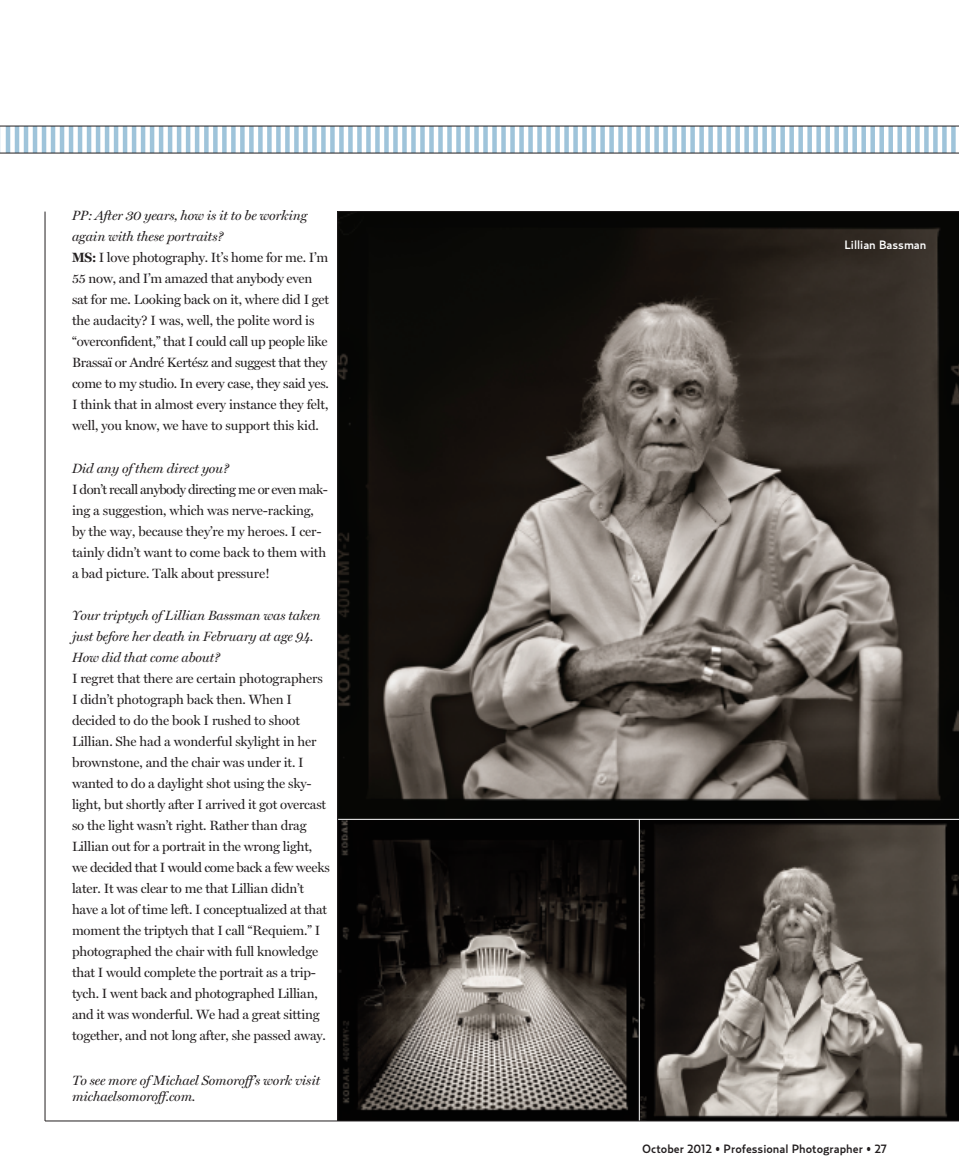
<style>
.page{position:relative;width:959px;height:1175px;background:#fff}
.page>*{position:absolute;margin:0;border:0;box-sizing:border-box;transform-origin:0 0}
.t1{font:13.5px/21px "Miller Display";letter-spacing:-.015em;color:#231f20}
.t2{font:italic 13.5px/21px "Miller Display";letter-spacing:-.01em;color:#231f20}
.t3{font:500 12px "Relay";color:#231f20}
.t4{font:500 12px "Relay";color:#fff}
.s1{font-style:italic}
.s2{font-weight:700}
</style>
<div class="page">
<svg style="left:0;top:127px;width:1px;height:26px"></svg>
<hr style="left:6px;top:126px;width:4px;height:27px;background:#9fc4da">
<hr style="left:15px;top:126px;width:4px;height:27px;background:#9fc4da">
<hr style="left:24px;top:126px;width:4px;height:27px;background:#9fc4da">
<hr style="left:33px;top:126px;width:4px;height:27px;background:#9fc4da">
<hr style="left:42px;top:126px;width:4px;height:27px;background:#9fc4da">
<hr style="left:51px;top:126px;width:4px;height:27px;background:#9fc4da">
<hr style="left:60px;top:126px;width:4px;height:27px;background:#9fc4da">
<hr style="left:69px;top:126px;width:4px;height:27px;background:#9fc4da">
<hr style="left:78px;top:126px;width:4px;height:27px;background:#9fc4da">
<hr style="left:87px;top:126px;width:4px;height:27px;background:#9fc4da">
<hr style="left:96px;top:126px;width:4px;height:27px;background:#9fc4da">
<hr style="left:105px;top:126px;width:4px;height:27px;background:#9fc4da">
<hr style="left:114px;top:126px;width:4px;height:27px;background:#9fc4da">
<hr style="left:123px;top:126px;width:4px;height:27px;background:#9fc4da">
<hr style="left:132px;top:126px;width:4px;height:27px;background:#9fc4da">
<hr style="left:141px;top:126px;width:4px;height:27px;background:#9fc4da">
<hr style="left:150px;top:126px;width:4px;height:27px;background:#9fc4da">
<hr style="left:159px;top:126px;width:4px;height:27px;background:#9fc4da">
<hr style="left:168px;top:126px;width:4px;height:27px;background:#9fc4da">
<hr style="left:177px;top:126px;width:4px;height:27px;background:#9fc4da">
<hr style="left:186px;top:126px;width:4px;height:27px;background:#9fc4da">
<hr style="left:195px;top:126px;width:4px;height:27px;background:#9fc4da">
<div style="left:204px;top:126px;width:5px;height:27px;background:#9fc4da"></div>
<div style="left:213px;top:126px;width:5px;height:27px;background:#9fc4da"></div>
<div style="left:222px;top:126px;width:5px;height:27px;background:#9fc4da"></div>
<div style="left:231px;top:126px;width:5px;height:27px;background:#9fc4da"></div>
<div style="left:240px;top:126px;width:5px;height:27px;background:#9fc4da"></div>
<div style="left:249px;top:126px;width:5px;height:27px;background:#9fc4da"></div>
<div style="left:258px;top:126px;width:5px;height:27px;background:#9fc4da"></div>
<div style="left:267px;top:126px;width:5px;height:27px;background:#9fc4da"></div>
<div style="left:276px;top:126px;width:5px;height:27px;background:#9fc4da"></div>
<div style="left:285px;top:126px;width:5px;height:27px;background:#9fc4da"></div>
<div style="left:294px;top:126px;width:5px;height:27px;background:#9fc4da"></div>
<div style="left:303px;top:126px;width:5px;height:27px;background:#9fc4da"></div>
<div style="left:312px;top:126px;width:5px;height:27px;background:#9fc4da"></div>
<div style="left:321px;top:126px;width:5px;height:27px;background:#9fc4da"></div>
<div style="left:330px;top:126px;width:5px;height:27px;background:#9fc4da"></div>
<div style="left:339px;top:126px;width:5px;height:27px;background:#9fc4da"></div>
<div style="left:348px;top:126px;width:5px;height:27px;background:#9fc4da"></div>
<div style="left:357px;top:126px;width:5px;height:27px;background:#9fc4da"></div>
<div style="left:366px;top:126px;width:5px;height:27px;background:#9fc4da"></div>
<div style="left:375px;top:126px;width:5px;height:27px;background:#9fc4da"></div>
<div style="left:384px;top:126px;width:5px;height:27px;background:#9fc4da"></div>
<div style="left:393px;top:126px;width:5px;height:27px;background:#9fc4da"></div>
<div style="left:402px;top:126px;width:5px;height:27px;background:#9fc4da"></div>
<div style="left:411px;top:126px;width:5px;height:27px;background:#9fc4da"></div>
<div style="left:420px;top:126px;width:5px;height:27px;background:#9fc4da"></div>
<div style="left:429px;top:126px;width:5px;height:27px;background:#9fc4da"></div>
<div style="left:438px;top:126px;width:5px;height:27px;background:#9fc4da"></div>
<div style="left:447px;top:126px;width:5px;height:27px;background:#9fc4da"></div>
<div style="left:456px;top:126px;width:5px;height:27px;background:#9fc4da"></div>
<div style="left:465px;top:126px;width:5px;height:27px;background:#9fc4da"></div>
<div style="left:474px;top:126px;width:5px;height:27px;background:#9fc4da"></div>
<div style="left:483px;top:126px;width:5px;height:27px;background:#9fc4da"></div>
<div style="left:492px;top:126px;width:5px;height:27px;background:#9fc4da"></div>
<div style="left:501px;top:126px;width:5px;height:27px;background:#9fc4da"></div>
<div style="left:510px;top:126px;width:5px;height:27px;background:#9fc4da"></div>
<div style="left:519px;top:126px;width:5px;height:27px;background:#9fc4da"></div>
<div style="left:528px;top:126px;width:5px;height:27px;background:#9fc4da"></div>
<div style="left:537px;top:126px;width:5px;height:27px;background:#9fc4da"></div>
<div style="left:546px;top:126px;width:5px;height:27px;background:#9fc4da"></div>
<div style="left:555px;top:126px;width:5px;height:27px;background:#9fc4da"></div>
<div style="left:564px;top:126px;width:5px;height:27px;background:#9fc4da"></div>
<div style="left:573px;top:126px;width:5px;height:27px;background:#9fc4da"></div>
<div style="left:582px;top:126px;width:5px;height:27px;background:#9fc4da"></div>
<div style="left:591px;top:126px;width:5px;height:27px;background:#9fc4da"></div>
<div style="left:600px;top:126px;width:5px;height:27px;background:#9fc4da"></div>
<div style="left:609px;top:126px;width:5px;height:27px;background:#9fc4da"></div>
<svg style="left:618px;top:127px;width:4px;height:26px"></svg>
<div style="left:627px;top:126px;width:5px;height:27px;background:#9fc4da"></div>
<svg style="left:636px;top:127px;width:4px;height:26px"></svg>
<div style="left:645px;top:126px;width:5px;height:27px;background:#9fc4da"></div>
<svg style="left:654px;top:127px;width:4px;height:26px"></svg>
<div style="left:663px;top:126px;width:5px;height:27px;background:#9fc4da"></div>
<svg style="left:672px;top:127px;width:4px;height:26px"></svg>
<div style="left:681px;top:126px;width:5px;height:27px;background:#9fc4da"></div>
<svg style="left:690px;top:127px;width:4px;height:26px"></svg>
<div style="left:699px;top:126px;width:5px;height:27px;background:#9fc4da"></div>
<svg style="left:708px;top:127px;width:4px;height:26px"></svg>
<div style="left:717px;top:126px;width:5px;height:27px;background:#9fc4da"></div>
<svg style="left:726px;top:127px;width:4px;height:26px"></svg>
<div style="left:735px;top:126px;width:5px;height:27px;background:#9fc4da"></div>
<svg style="left:744px;top:127px;width:4px;height:26px"></svg>
<div style="left:753px;top:126px;width:5px;height:27px;background:#9fc4da"></div>
<svg style="left:762px;top:127px;width:4px;height:26px"></svg>
<div style="left:771px;top:126px;width:5px;height:27px;background:#9fc4da"></div>
<svg style="left:780px;top:127px;width:4px;height:26px"></svg>
<div style="left:789px;top:126px;width:5px;height:27px;background:#9fc4da"></div>
<svg style="left:798px;top:127px;width:4px;height:26px"></svg>
<div style="left:807px;top:126px;width:5px;height:27px;background:#9fc4da"></div>
<svg style="left:816px;top:127px;width:4px;height:26px"></svg>
<div style="left:825px;top:126px;width:5px;height:27px;background:#9fc4da"></div>
<svg style="left:834px;top:127px;width:4px;height:26px"></svg>
<div style="left:843px;top:126px;width:5px;height:27px;background:#9fc4da"></div>
<svg style="left:852px;top:127px;width:4px;height:26px"></svg>
<div style="left:861px;top:126px;width:5px;height:27px;background:#9fc4da"></div>
<svg style="left:870px;top:127px;width:4px;height:26px"></svg>
<div style="left:879px;top:126px;width:5px;height:27px;background:#9fc4da"></div>
<svg style="left:888px;top:127px;width:4px;height:26px"></svg>
<div style="left:897px;top:126px;width:5px;height:27px;background:#9fc4da"></div>
<svg style="left:906px;top:127px;width:4px;height:26px"></svg>
<svg style="left:915px;top:127px;width:4px;height:26px"></svg>
<svg style="left:924px;top:127px;width:4px;height:26px"></svg>
<svg style="left:933px;top:127px;width:4px;height:26px"></svg>
<svg style="left:942px;top:127px;width:4px;height:26px"></svg>
<svg style="left:951px;top:127px;width:4px;height:26px"></svg>
<hr style="left:0;top:126px;width:958px;height:1px;background:#231f20">
<hr style="left:0;top:153px;width:958px;height:1px;background:#231f20">
<img style="left:640px;top:820px;width:318px;height:300px">
<hr style="left:45px;top:212px;width:1px;height:908px;background:#231f20">
<svg style="left:338px;top:212px;width:620px;height:607px;background:#46403b"></svg>
<svg style="left:338px;top:820px;width:301px;height:300px;background:#3b3734"></svg>
<hr style="left:338px;top:211px;width:620px;height:1px;background:#231f20">
<hr style="left:45px;top:1120px;width:913px;height:1px;background:#231f20">
<hr style="left:337px;top:212px;width:1px;height:909px;background:#231f20">
<p class="t1" style="left:72px;top:205px;width:259px"><span class="s1">PP: After 30 years, how is it to be working again with these portraits?<br></span><span class="s2">MS:</span> I love photography. It’s home for me. I’m 55 now, and I’m amazed that anybody even sat for me. Looking back on it, where did I get the audacity? I was, well, the polite word is “overconfident,” that I could call up people like Brassaï or André Kertész and suggest that they come to my studio. In every case, they said yes.<br>I think that in almost every instance they felt, well, you know, we have to support this kid.</p>
<p class="t2" style="left:72px;top:457px;width:158px">Did any of them direct you?</p>
<p class="t1" style="left:72px;top:478px;width:257px">I don’t recall anybody directing me or even mak - ing a suggestion, which was nerve-racking, by the way, because they’re my heroes. I cer&shy;tainly didn’t want to come back to them with a bad picture. Talk about pressure!</p>
<p class="t2" style="left:72px;top:604px;width:250px">Your triptych of Lillian Bassman was taken just before her death in February at age 94.<br>How did that come about?</p>
<p class="t1" style="left:72px;top:667px;width:259px">I regret that there are certain photographers I didn’t photograph back then. When I decided to do the book I rushed to shoot Lillian. She had a wonderful skylight in her brownstone, and the chair was under it. I wanted to do a daylight shot using the sky&shy;light, but shortly after I arrived it got overcast so the light wasn’t right. Rather than drag Lillian out for a portrait in the wrong light, we decided that I would come back a few weeks later. It was clear to me that Lillian didn’t have a lot of time left. I conceptualized at that moment the triptych that I call “Requiem.” I photographed the chair with full knowledge that I would complete the portrait as a trip&shy;tych. I went back and photographed Lillian, and it was wonderful. We had a great sitting together, and not long after, she passed away.</p>
<p class="t2" style="left:72px;top:1071px;width:250px;line-height:16.5px">To see more of Michael Somoroff’s work visit michaelsomoroff.com.</p>
<p class="t4" style="left:844px;top:238px;width:83px">Lillian Bassman</p>
<p class="t3" style="left:642px;top:1141px;width:246px">October 2012 • Professional Photographer • 27</p>
</div>
